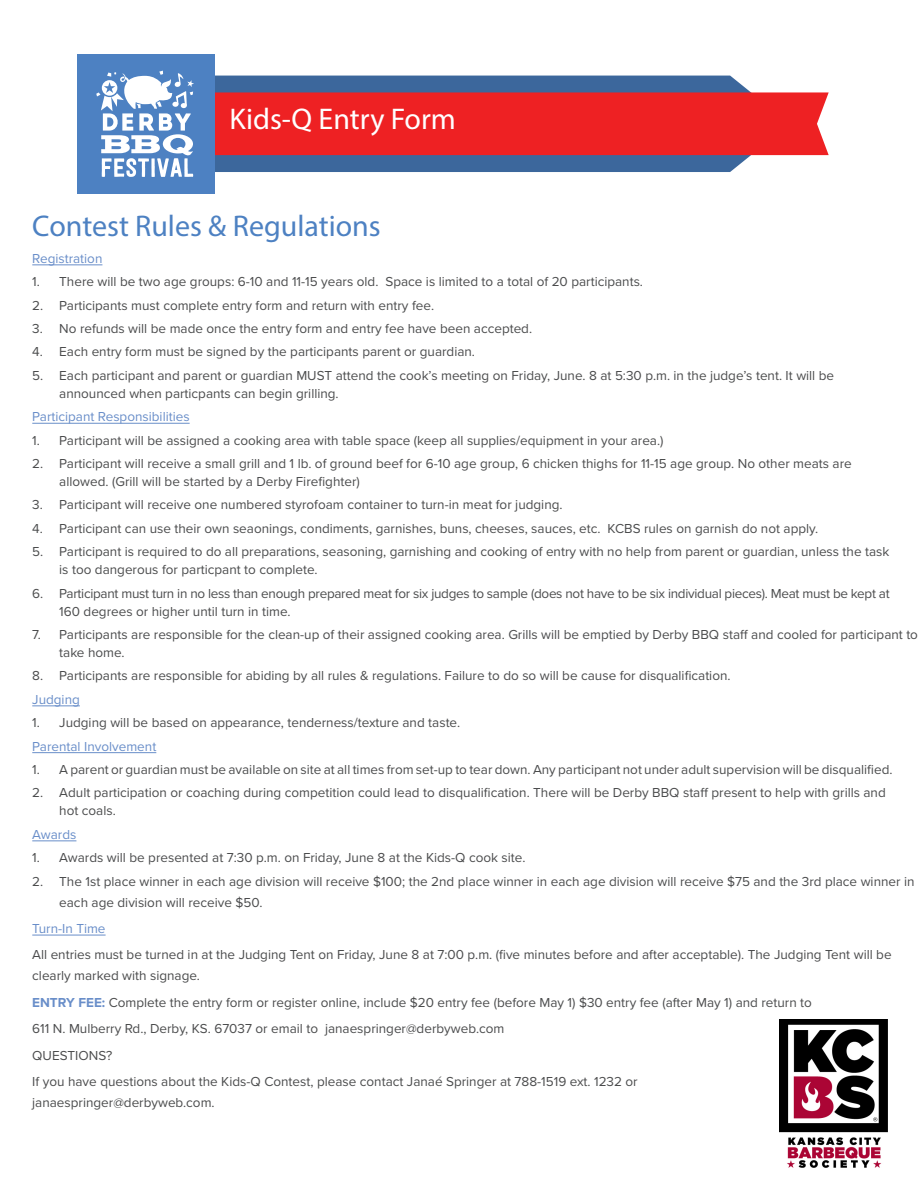
<style>
.page{position:relative;width:918px;height:1188px;background:#fff}
.page>*{position:absolute;margin:0;border:0;box-sizing:border-box;transform-origin:0 0}
.Bullets{font:30px "Myriad Pro";color:#4d81c2}
.t1{font:30px "Myriad Pro";color:#fff}
.Bullets-2{font:13.5px/18px "Proxima Nova";color:#4b4c4d}
.Bullets-3{font:13.5px/18px "Proxima Nova";letter-spacing:-.02em;color:#4b4c4d}
.Bullets-4{font:13.5px "Proxima Nova";color:#698ec9}
.s1{font-weight:700;color:#698ec9}
</style>
<div class="page">
<svg style="left:214px;top:76px;width:615px;height:96px;background:#b94253"></svg>
<div style="left:77px;top:54px;width:137px;height:140px;background:#4d81c2"></div>
<svg style="left:96px;top:71px;width:98px;height:106px"></svg>
<img style="left:780px;top:1020px;width:107px;height:147px">
<hr style="left:32px;top:264px;width:70px;height:1px;background:#698ec9">
<hr style="left:32px;top:423px;width:158px;height:1px;background:#698ec9">
<hr style="left:32px;top:705px;width:48px;height:1px;background:#698ec9">
<hr style="left:32px;top:752px;width:124px;height:1px;background:#698ec9">
<hr style="left:32px;top:840px;width:44px;height:1px;background:#698ec9">
<hr style="left:32px;top:935px;width:74px;height:1px;background:#698ec9">
<p class="t1" style="left:230px;top:100px;width:228px">Kids-Q Entry Form</p>
<p class="Bullets" style="left:32px;top:208px;width:350px">Contest Rules &amp; Regulations</p>
<p class="Bullets-4" style="left:32px;top:248px;width:72px">Registration</p>
<p class="Bullets-2" style="left:32px;top:272px;width:612px">1. There will be two age groups: 6-10 and 11-15 years old. Space is limited to a total of 20 participants.</p>
<p class="Bullets-2" style="left:32px;top:295px;width:403px">2. Participants must complete entry form and return with entry fee.</p>
<p class="Bullets-2" style="left:32px;top:319px;width:501px">3. No refunds will be made once the entry form and entry fee have been accepted.</p>
<p class="Bullets-2" style="left:32px;top:342px;width:444px">4. Each entry form must be signed by the participants parent or guardian.</p>
<p class="Bullets-2" style="left:59px;top:366px;width:776px;text-indent:-27px">5. Each participant and parent or guardian MUST attend the cook’s meeting on Friday, June. 8 at 5:30 p.m. in the judge’s tent. It will be announced when particpants can begin grilling.</p>
<p class="Bullets-4" style="left:32px;top:407px;width:159px">Participant Responsibilities</p>
<p class="Bullets-2" style="left:32px;top:430px;width:633px">1. Participant will be assigned a cooking area with table space (keep all supplies/equipment in your area.)</p>
<p class="Bullets-2" style="left:59px;top:454px;width:794px;text-indent:-27px">2. Participant will receive a small grill and 1 lb. of ground beef for 6-10 age group, 6 chicken thighs for 11-15 age group. No other meats are allowed. (Grill will be started by a Derby Firefighter)</p>
<p class="Bullets-2" style="left:32px;top:495px;width:532px">3. Participant will receive one numbered styrofoam container to turn-in meat for judging.</p>
<p class="Bullets-2" style="left:32px;top:519px;width:787px">4. Participant can use their own seaonings, condiments, garnishes, buns, cheeses, sauces, etc. KCBS rules on garnish do not apply.</p>
<p class="Bullets-2" style="left:59px;top:542px;width:832px;text-indent:-27px">5. Participant is required to do all preparations, seasoning, garnishing and cooking of entry with no help from parent or guardian, unless the task is too dangerous for particpant to complete.</p>
<p class="Bullets-3" style="left:59px;top:583px;width:832px;text-indent:-27px">6. Participant must turn in no less than enough prepared meat for six judges to sample (does not have to be six individual pieces). Meat must be kept at<br>160 degrees or higher until turn in time.</p>
<p class="Bullets-2" style="left:59px;top:625px;width:860px;text-indent:-27px">7. Participants are responsible for the clean-up of their assigned cooking area. Grills will be emptied by Derby BBQ staff and cooled for participant to take home.</p>
<p class="Bullets-2" style="left:32px;top:666px;width:700px">8. Participants are responsible for abiding by all rules &amp; regulations. Failure to do so will be cause for disqualification.</p>
<p class="Bullets-4" style="left:32px;top:689px;width:49px">Judging</p>
<p class="Bullets-2" style="left:32px;top:713px;width:429px">1. Judging will be based on appearance, tenderness/texture and taste.</p>
<p class="Bullets-4" style="left:32px;top:736px;width:126px">Parental Involvement</p>
<p class="Bullets-2" style="left:32px;top:760px;width:862px">1. A parent or guardian must be available on site at all times from set-up to tear down. Any participant not under adult supervision will be disqualified.</p>
<p class="Bullets-2" style="left:59px;top:783px;width:828px;text-indent:-27px">2. Adult participation or coaching during competition could lead to disqualification. There will be Derby BBQ staff present to help with grills and hot coals.</p>
<p class="Bullets-4" style="left:32px;top:824px;width:46px">Awards</p>
<p class="Bullets-2" style="left:32px;top:848px;width:495px">1. Awards will be presented at 7:30 p.m. on Friday, June 8 at the Kids-Q cook site.</p>
<p class="Bullets-2" style="left:59px;top:870px;width:857px;line-height:21px;text-indent:-27px">2. The 1st place winner in each age division will receive $100; the 2nd place winner in each age division will receive $75 and the 3rd place winner in each age division will receive $50.</p>
<p class="Bullets-4" style="left:32px;top:918px;width:75px">Turn-In Time</p>
<p class="Bullets-2" style="left:32px;top:944px;width:861px;line-height:21px">All entries must be turned in at the Judging Tent on Friday, June 8 at 7:00 p.m. (five minutes before and after acceptable). The Judging Tent will be clearly marked with signage.</p>
<p class="Bullets-2" style="left:32px;top:993px;width:781px"><span class="s1">ENTRY FEE:</span> Complete the entry form or register online, include $20 entry fee (before May 1) $30 entry fee (after May 1) and return to</p>
<p class="Bullets-2" style="left:32px;top:1019px;width:474px">611 N. Mulberry Rd., Derby, KS. 67037 or email to janaespringer@derbyweb.com</p>
<p class="Bullets-2" style="left:32px;top:1045px;width:82px">QUESTIONS?</p>
<p class="Bullets-2" style="left:32px;top:1070px;width:607px;line-height:21px">If you have questions about the Kids-Q Contest, please contact Janaé Springer at 788-1519 ext. 1232 or janaespringer@derbyweb.com.</p>
</div>
